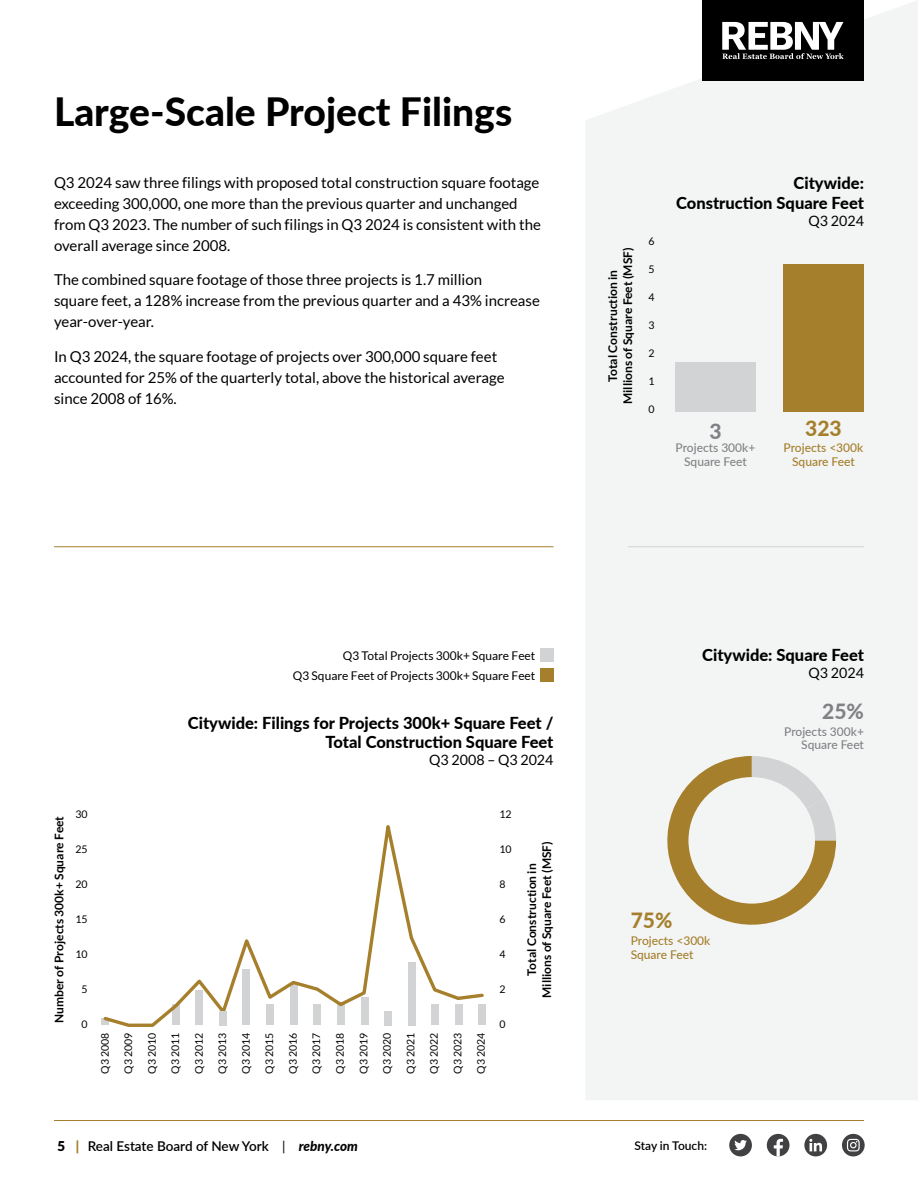
<style>
.page{position:relative;width:918px;height:1188px;background:#fff}
.page>*{position:absolute;margin:0;border:0;box-sizing:border-box;transform-origin:0 0}
.t1{font:800 39px "Lato";color:#000}
.t2{font:800 21px "Lato";color:#a57f2b}
.t3{font:800 21px "Lato";color:#808285}
.t4{font:800 16.5px/18.8px "Lato";color:#000;text-align:right}
.t5{font:15px/21px "Lato";color:#000}
.t6{font:14.25px "Lato";color:#000}
.t7{font:600 13.5px "Lato";letter-spacing:-.005em;color:#000}
.t8{font:700 12px/15px "Lato";color:#000;text-align:center}
.t9{font:12px/20.2px "Lato";color:#000;text-align:right}
.t10{font:500 12px/13.5px "Lato";color:#808285;text-align:right}
.t11{font:500 12px/13.5px "Lato";color:#a57f2b}
.t12{font:600 12px "Lato";color:#000}
.t13{font:10.5px "Lato";color:#000}
.s1{font-weight:900}
.s2{font-weight:900;color:#a57f2b}
.s3{font-weight:400}
.s4{font-weight:800;font-style:italic}
</style>
<div class="page">
<div style="left:729px;top:1134px;width:23px;height:22px;background:#414042;border-radius:50%"></div>
<svg style="left:734px;top:1140px;width:13px;height:10px"></svg>
<div style="left:804px;top:1134px;width:23px;height:22px;background:#414042;border-radius:50%"></div>
<svg style="left:809px;top:1139px;width:13px;height:12px"></svg>
<div style="left:842px;top:1134px;width:23px;height:22px;background:#414042;border-radius:50%"></div>
<svg style="left:847px;top:1139px;width:13px;height:12px"></svg>
<div style="left:767px;top:1134px;width:23px;height:22px;background:#414042;border-radius:50%"></div>
<svg style="left:774px;top:1139px;width:9px;height:18px"></svg>
<hr style="left:54px;top:1120px;width:810px;height:1px;background:#a57f2b">
<div style="left:586px;top:1px;width:332px;height:1099px;background:#f3f4f4"></div>
<div style="left:702px;top:0;width:162px;height:81px;background:#000"></div>
<svg style="left:722px;top:22px;width:122px;height:37px"></svg>
<hr style="left:54px;top:546px;width:500px;height:1px;background:#a57f2b">
<hr style="left:628px;top:546px;width:236px;height:1px;background:#d1d3d4">
<div style="left:540px;top:668px;width:14px;height:14px;background:#a57f2b"></div>
<div style="left:540px;top:648px;width:14px;height:14px;background:#d1d3d4"></div>
<div style="left:675px;top:362px;width:81px;height:50px;background:#d1d3d4"></div>
<div style="left:783px;top:264px;width:81px;height:148px;background:#a57f2b"></div>
<svg style="left:655px;top:756px;width:181px;height:181px"></svg>
<svg style="left:101px;top:825px;width:383px;height:202px"></svg>
<div style="left:431px;top:1004px;width:8px;height:21px;background:#d1d3d4"></div>
<div style="left:455px;top:1004px;width:7px;height:21px;background:#d1d3d4"></div>
<div style="left:479px;top:1004px;width:7px;height:21px;background:#d1d3d4"></div>
<div style="left:408px;top:962px;width:8px;height:63px;background:#d1d3d4"></div>
<div style="left:384px;top:1011px;width:8px;height:14px;background:#d1d3d4"></div>
<div style="left:361px;top:998px;width:7px;height:27px;background:#d1d3d4"></div>
<div style="left:313px;top:1004px;width:8px;height:21px;background:#d1d3d4"></div>
<div style="left:266px;top:1004px;width:8px;height:21px;background:#d1d3d4"></div>
<div style="left:243px;top:969px;width:7px;height:56px;background:#d1d3d4"></div>
<div style="left:219px;top:1011px;width:7px;height:14px;background:#d1d3d4"></div>
<div style="left:196px;top:990px;width:7px;height:35px;background:#d1d3d4"></div>
<h1 class="t1" style="left:54px;top:83px;width:460px">Large-Scale Project Filings</h1>
<p class="t5" style="left:54px;top:172px;width:488px">Q3 2024 saw three filings with proposed total construction square footage exceeding 300,000, one more than the previous quarter and unchanged from Q3 2023. The number of such filings in Q3 2024 is consistent with the overall average since 2008.</p>
<p class="t5" style="left:54px;top:269px;width:487px">The combined square footage of those three projects is 1.7 million<br>square feet, a 128% increase from the previous quarter and a 43% increase year-over-year.</p>
<p class="t5" style="left:54px;top:346px;width:452px">In Q3 2024, the square footage of projects over 300,000 square feet accounted for 25% of the quarterly total, above the historical average since 2008 of 16%.</p>
<p class="t8" style="left:605px;top:404px;width:158px;rotate:-90deg">Total Construction in<br>Millions of Square Feet (MSF)</p>
<p class="t13" style="left:649px;top:235px;width:8px">6</p>
<p class="t13" style="left:649px;top:263px;width:8px">5</p>
<p class="t13" style="left:649px;top:291px;width:8px">4</p>
<p class="t13" style="left:649px;top:319px;width:8px">3</p>
<p class="t13" style="left:649px;top:348px;width:8px">2</p>
<p class="t13" style="left:649px;top:376px;width:8px">1</p>
<p class="t13" style="left:649px;top:404px;width:8px">0</p>
<p class="t4" style="left:676px;top:172px;width:189px;line-height:19.8px">Citywide:<br>Construction Square Feet</p>
<p class="t6" style="left:809px;top:213px;width:57px">Q3 2024</p>
<h2 class="t3" style="left:709px;top:416px;width:14px">3</h2>
<p class="t10" style="left:676px;top:441px;width:81px;text-align:center">Projects 300k+<br>Square Feet</p>
<h2 class="t2" style="left:805px;top:412px;width:38px">323</h2>
<p class="t11" style="left:784px;top:441px;width:81px;text-align:center">Projects &lt;300k<br>Square Feet</p>
<p class="t9" style="left:293px;top:646px;width:244px">Q3 Total Projects 300k+ Square Feet<br>Q3 Square Feet of Projects 300k+ Square Feet</p>
<p class="t4" style="left:188px;top:713px;width:367px">Citywide: Filings for Projects 300k+ Square Feet /<br>Total Construction Square Feet</p>
<p class="t6" style="left:429px;top:752px;width:126px">Q3 2008 – Q3 2024</p>
<p class="t8" style="left:52px;top:1023px;width:209px;rotate:-90deg">Number of Projects 300k+ Square Feet</p>
<p class="t13" style="left:76px;top:809px;width:14px">30</p>
<p class="t13" style="left:499px;top:809px;width:14px">12</p>
<p class="t13" style="left:499px;top:844px;width:14px">10</p>
<p class="t13" style="left:76px;top:844px;width:14px">25</p>
<p class="t13" style="left:76px;top:879px;width:14px">20</p>
<p class="t13" style="left:76px;top:913px;width:14px">15</p>
<p class="t13" style="left:500px;top:879px;width:8px">8</p>
<p class="t13" style="left:499px;top:913px;width:8px">6</p>
<p class="t13" style="left:76px;top:948px;width:14px">10</p>
<p class="t13" style="left:499px;top:948px;width:8px">4</p>
<p class="t13" style="left:499px;top:983px;width:8px">2</p>
<p class="t13" style="left:82px;top:983px;width:8px">5</p>
<p class="t13" style="left:82px;top:1018px;width:8px">0</p>
<p class="t13" style="left:499px;top:1018px;width:8px">0</p>
<p class="t13" style="left:99px;top:1074px;width:42px;rotate:-90deg">Q3 2008</p>
<p class="t13" style="left:123px;top:1074px;width:42px;rotate:-90deg">Q3 2009</p>
<p class="t13" style="left:146px;top:1074px;width:42px;rotate:-90deg">Q3 2010</p>
<p class="t13" style="left:170px;top:1074px;width:42px;rotate:-90deg">Q3 2011</p>
<p class="t13" style="left:193px;top:1074px;width:42px;rotate:-90deg">Q3 2012</p>
<p class="t13" style="left:217px;top:1074px;width:42px;rotate:-90deg">Q3 2013</p>
<p class="t13" style="left:240px;top:1074px;width:42px;rotate:-90deg">Q3 2014</p>
<p class="t13" style="left:264px;top:1074px;width:42px;rotate:-90deg">Q3 2015</p>
<p class="t13" style="left:287px;top:1074px;width:42px;rotate:-90deg">Q3 2016</p>
<p class="t13" style="left:311px;top:1074px;width:42px;rotate:-90deg">Q3 2017</p>
<p class="t13" style="left:334px;top:1074px;width:42px;rotate:-90deg">Q3 2018</p>
<p class="t13" style="left:358px;top:1074px;width:42px;rotate:-90deg">Q3 2019</p>
<p class="t13" style="left:381px;top:1074px;width:42px;rotate:-90deg">Q3 2020</p>
<p class="t13" style="left:405px;top:1074px;width:42px;rotate:-90deg">Q3 2021</p>
<p class="t13" style="left:428px;top:1074px;width:42px;rotate:-90deg">Q3 2022</p>
<p class="t13" style="left:452px;top:1074px;width:42px;rotate:-90deg">Q3 2023</p>
<p class="t13" style="left:475px;top:1074px;width:42px;rotate:-90deg">Q3 2024</p>
<p class="t8" style="left:524px;top:998px;width:158px;rotate:-90deg">Total Construction in<br>Millions of Square Feet (MSF)</p>
<p class="t4" style="left:702px;top:645px;width:163px">Citywide: Square Feet</p>
<p class="t6" style="left:809px;top:665px;width:57px">Q3 2024</p>
<h2 class="t3" style="left:822px;top:696px;width:43px">25%</h2>
<p class="t10" style="left:784px;top:724px;width:81px">Projects 300k+<br>Square Feet</p>
<h2 class="t2" style="left:631px;top:905px;width:43px">75%</h2>
<p class="t11" style="left:631px;top:933px;width:81px">Projects &lt;300k<br>Square Feet</p>
<p class="t7" style="left:57px;top:1136px;width:302px"><span class="s1">5</span> <span class="s2">|</span> Real Estate Board of New York <span class="s3">|</span> <span class="s4">rebny.com</span></p>
<p class="t12" style="left:634px;top:1136px;width:74px">Stay in Touch:</p>
</div>
